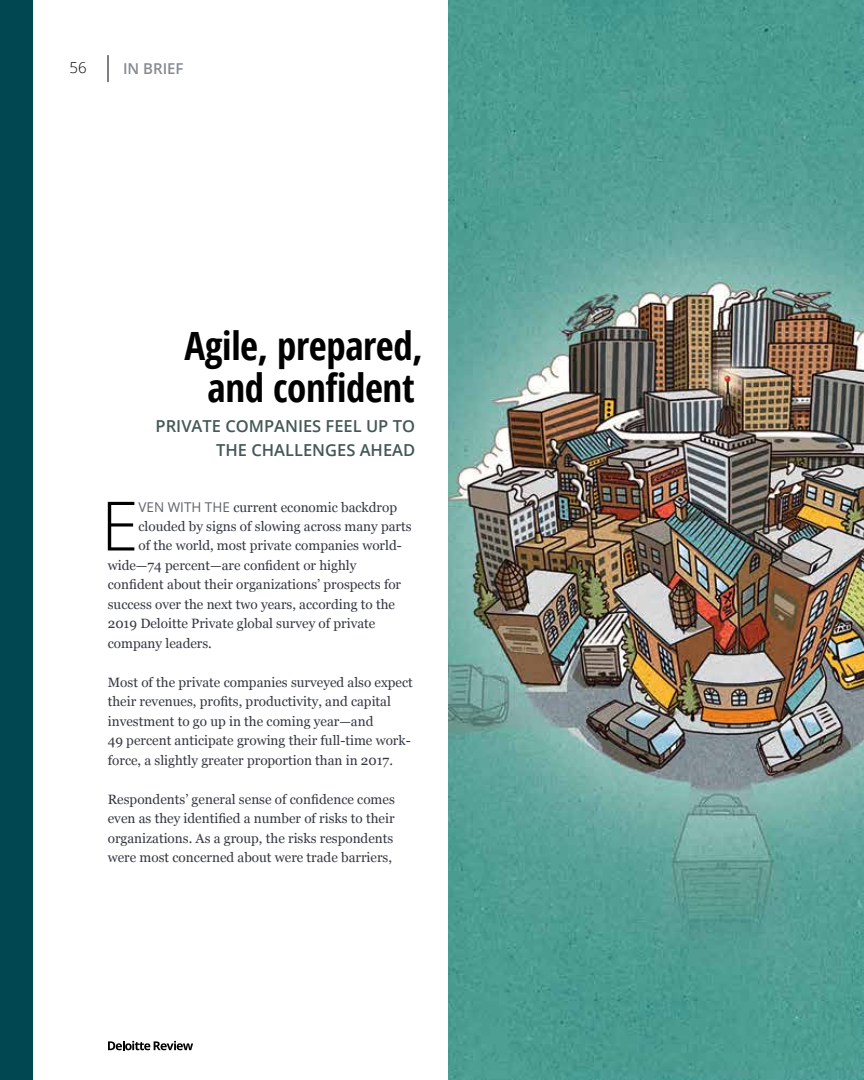
<style>
.page{position:relative;width:864px;height:1080px;background:#fff}
.page>*{position:absolute;margin:0;border:0;box-sizing:border-box;transform-origin:0 0}
.t1{font:300 68.1px "Open Sans";color:#000}
.t2{font:700 39px/42px "Open Sans Condensed";letter-spacing:-.01em;color:#000;text-align:center}
.t3{font:600 16.5px/24px "Open Sans";color:#445856;text-align:right}
.t4{font:600 15px "Open Sans";color:#878a8f}
.t5{font:300 15px "Open Sans";color:#000}
.t6{font:13.5px/19.5px "Georgia";color:#343741}
.s1{font-family:"Open Sans";color:#5f636a}
</style>
<div class="page">
<svg style="left:108px;top:1041px;width:85px;height:9px"></svg>
<svg style="left:108px;top:55px;width:1px;height:27px"></svg>
<div style="left:0;top:0;width:32px;height:1080px;background:#004751"></div>
<img style="left:449px;top:0;width:415px;height:1080px">
<p class="t5" style="left:69px;top:58px;width:19px">56</p>
<p class="t4" style="left:123px;top:58px;width:62px">IN BRIEF</p>
<h2 class="t2" style="left:184px;top:324px;width:240px">Agile, prepared, and confident</h2>
<p class="t3" style="left:156px;top:414px;width:261px">PRIVATE COMPANIES FEEL UP TO<br>THE CHALLENGES AHEAD</p>
<h1 class="t1" style="left:101px;top:479px;width:39px">E</h1>
<p class="t6" style="left:139px;top:497px;width:260px"><span class="s1">VEN WITH THE</span> current economic backdrop</p>
<p class="t6" style="left:139px;top:516px;width:275px">clouded by signs of slowing across many parts</p>
<p class="t6" style="left:139px;top:536px;width:265px">of the world, most private companies world-</p>
<p class="t6" style="left:108px;top:555px;width:250px">wide—74 percent—are confident or highly</p>
<p class="t6" style="left:108px;top:575px;width:295px">confident about their organizations’ prospects for</p>
<p class="t6" style="left:108px;top:594px;width:289px">success over the next two years, according to the</p>
<p class="t6" style="left:108px;top:614px;width:269px">2019 Deloitte Private global survey of private</p>
<p class="t6" style="left:108px;top:633px;width:106px">company leaders.</p>
<p class="t6" style="left:108px;top:672px;width:307px">Most of the private companies surveyed also expect their revenues, profits, productivity, and capital investment to go up in the coming year—and<br>49 percent anticipate growing their full-time work&shy;force, a slightly greater proportion than in 2017.</p>
<p class="t6" style="left:108px;top:789px;width:289px;text-align:justify">Respondents’ general sense of confidence comes even as they identified a number of risks to their organizations. As a group, the risks respondents were most concerned about were trade barriers,</p>
</div>
